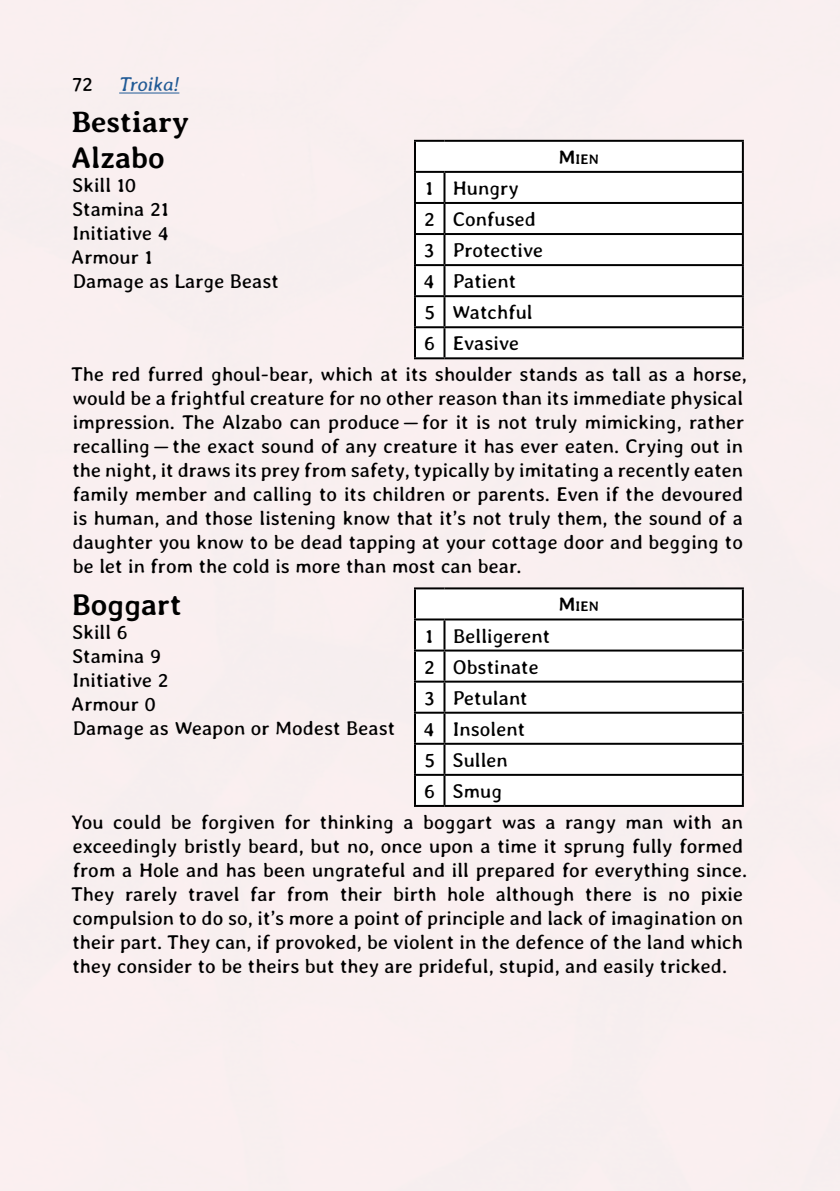
<style>
.page{position:relative;width:840px;height:1191px;background:#fff}
.page>*{position:absolute;margin:0;border:0;box-sizing:border-box;transform-origin:0 0}
.t1{font:700 30px "Averia Libre";color:#000}
.t2{font:700 30px "Averia Serif Libre";color:#000}
.t3{font:20px/24px "Averia Libre";color:#000}
.t4{font:italic 20px "Averia Libre";letter-spacing:-.01em;color:#225b96}
.t5{font:700 14px "Averia Libre";color:#000}
.s1{font-size:20px}
</style>
<div class="page">
<div style="left:0;top:0;width:839px;height:1191px;background:#f9eff0"></div>
<hr style="left:119px;top:92px;width:60px;height:1px;background:#225b96">
<svg style="left:416px;top:142px;width:325px;height:215px"></svg>
<hr style="left:414px;top:140px;width:30px;height:2px;background:#000">
<hr style="left:414px;top:142px;width:2px;height:29px;background:#000">
<hr style="left:444px;top:140px;width:299px;height:2px;background:#000">
<hr style="left:741px;top:142px;width:2px;height:29px;background:#000">
<hr style="left:414px;top:171px;width:30px;height:2px;background:#000">
<hr style="left:414px;top:173px;width:2px;height:29px;background:#000">
<hr style="left:444px;top:171px;width:299px;height:2px;background:#000">
<hr style="left:443px;top:173px;width:2px;height:29px;background:#000">
<hr style="left:741px;top:173px;width:2px;height:29px;background:#000">
<hr style="left:414px;top:202px;width:30px;height:2px;background:#000">
<hr style="left:414px;top:204px;width:2px;height:29px;background:#000">
<hr style="left:444px;top:202px;width:299px;height:2px;background:#000">
<hr style="left:443px;top:204px;width:2px;height:29px;background:#000">
<hr style="left:741px;top:204px;width:2px;height:29px;background:#000">
<hr style="left:414px;top:233px;width:30px;height:2px;background:#000">
<hr style="left:414px;top:235px;width:2px;height:29px;background:#000">
<hr style="left:444px;top:233px;width:299px;height:2px;background:#000">
<hr style="left:443px;top:235px;width:2px;height:29px;background:#000">
<hr style="left:741px;top:235px;width:2px;height:29px;background:#000">
<hr style="left:414px;top:264px;width:30px;height:2px;background:#000">
<hr style="left:414px;top:266px;width:2px;height:29px;background:#000">
<hr style="left:444px;top:264px;width:299px;height:2px;background:#000">
<hr style="left:443px;top:266px;width:2px;height:29px;background:#000">
<hr style="left:741px;top:266px;width:2px;height:29px;background:#000">
<hr style="left:414px;top:295px;width:30px;height:2px;background:#000">
<hr style="left:414px;top:297px;width:2px;height:29px;background:#000">
<hr style="left:444px;top:295px;width:299px;height:2px;background:#000">
<hr style="left:443px;top:297px;width:2px;height:29px;background:#000">
<hr style="left:741px;top:297px;width:2px;height:29px;background:#000">
<hr style="left:414px;top:326px;width:30px;height:2px;background:#000">
<hr style="left:414px;top:328px;width:2px;height:29px;background:#000">
<hr style="left:444px;top:326px;width:299px;height:2px;background:#000">
<hr style="left:443px;top:328px;width:2px;height:29px;background:#000">
<hr style="left:741px;top:328px;width:2px;height:29px;background:#000">
<hr style="left:414px;top:357px;width:30px;height:2px;background:#000">
<hr style="left:444px;top:357px;width:299px;height:2px;background:#000">
<svg style="left:416px;top:589px;width:325px;height:216px"></svg>
<hr style="left:414px;top:587px;width:30px;height:2px;background:#000">
<hr style="left:414px;top:589px;width:2px;height:29px;background:#000">
<hr style="left:444px;top:587px;width:299px;height:2px;background:#000">
<hr style="left:741px;top:589px;width:2px;height:29px;background:#000">
<hr style="left:414px;top:618px;width:30px;height:2px;background:#000">
<hr style="left:414px;top:620px;width:2px;height:29px;background:#000">
<hr style="left:444px;top:618px;width:299px;height:2px;background:#000">
<hr style="left:443px;top:620px;width:2px;height:29px;background:#000">
<hr style="left:741px;top:620px;width:2px;height:29px;background:#000">
<hr style="left:414px;top:649px;width:30px;height:2px;background:#000">
<hr style="left:414px;top:651px;width:2px;height:29px;background:#000">
<hr style="left:444px;top:649px;width:299px;height:2px;background:#000">
<hr style="left:443px;top:651px;width:2px;height:29px;background:#000">
<hr style="left:741px;top:651px;width:2px;height:29px;background:#000">
<hr style="left:414px;top:680px;width:30px;height:2px;background:#000">
<hr style="left:414px;top:682px;width:2px;height:29px;background:#000">
<hr style="left:444px;top:680px;width:299px;height:2px;background:#000">
<hr style="left:443px;top:682px;width:2px;height:29px;background:#000">
<hr style="left:741px;top:682px;width:2px;height:29px;background:#000">
<hr style="left:414px;top:711px;width:30px;height:2px;background:#000">
<hr style="left:414px;top:713px;width:2px;height:30px;background:#000">
<hr style="left:444px;top:711px;width:299px;height:2px;background:#000">
<hr style="left:443px;top:713px;width:2px;height:30px;background:#000">
<hr style="left:741px;top:713px;width:2px;height:30px;background:#000">
<hr style="left:414px;top:743px;width:30px;height:2px;background:#000">
<hr style="left:414px;top:745px;width:2px;height:29px;background:#000">
<hr style="left:444px;top:743px;width:299px;height:2px;background:#000">
<hr style="left:443px;top:745px;width:2px;height:29px;background:#000">
<hr style="left:741px;top:745px;width:2px;height:29px;background:#000">
<hr style="left:414px;top:774px;width:30px;height:2px;background:#000">
<hr style="left:414px;top:776px;width:2px;height:29px;background:#000">
<hr style="left:444px;top:774px;width:299px;height:2px;background:#000">
<hr style="left:443px;top:776px;width:2px;height:29px;background:#000">
<hr style="left:741px;top:776px;width:2px;height:29px;background:#000">
<hr style="left:414px;top:805px;width:30px;height:2px;background:#000">
<hr style="left:444px;top:805px;width:299px;height:2px;background:#000">
<p class="t3" style="left:72px;top:72px;width:22px">72</p>
<p class="t4" style="left:119px;top:72px;width:62px">Troika!</p>
<h1 class="t2" style="left:72px;top:105px;width:119px">Bestiary</h1>
<h1 class="t1" style="left:71px;top:140px;width:95px">Alzabo</h1>
<p class="t3" style="left:71px;top:173px;width:209px">Skill 10<br>Stamina 21<br>Initiative 4<br>Armour 1<br>Damage as Large Beast</p>
<p class="t5" style="left:558px;top:151px;width:40px"><span class="s1">M</span> IEN</p>
<p class="t3" style="left:425px;top:176px;width:95px">1 Hungry</p>
<p class="t3" style="left:424px;top:207px;width:113px">2 Confused</p>
<p class="t3" style="left:424px;top:238px;width:121px">3 Protective</p>
<p class="t3" style="left:423px;top:269px;width:94px">4 Patient</p>
<p class="t3" style="left:424px;top:300px;width:110px">5 Watchful</p>
<p class="t3" style="left:424px;top:331px;width:96px">6 Evasive</p>
<p class="t3" style="left:71px;top:362px;width:677px">The red furred ghoul-bear, which at its shoulder stands as tall as a horse,</p>
<p class="t3" style="left:72px;top:386px;width:673px;text-align:justify">would be a frightful creature for no other reason than its immediate physical impression. The Alzabo can produce — for it is not truly mimicking, rather recalling — the exact sound of any creature it has ever eaten. Crying out in the night, it draws its prey from safety, typically by imitating a recently eaten family member and calling to its children or parents. Even if the devoured is human, and those listening know that it’s not truly them, the sound of a daughter you know to be dead tapping at your cottage door and begging to be let in from the cold is more than most can bear.</p>
<h1 class="t1" style="left:72px;top:587px;width:111px">Boggart</h1>
<p class="t3" style="left:71px;top:620px;width:325px">Skill 6<br>Stamina 9<br>Initiative 2<br>Armour 0<br>Damage as Weapon or Modest Beast</p>
<p class="t5" style="left:558px;top:598px;width:40px"><span class="s1">M</span> IEN</p>
<p class="t3" style="left:425px;top:623px;width:126px">1 Belligerent</p>
<p class="t3" style="left:424px;top:654px;width:116px">2 Obstinate</p>
<p class="t3" style="left:424px;top:685px;width:105px">3 Petulant</p>
<p class="t3" style="left:423px;top:717px;width:103px">4 Insolent</p>
<p class="t3" style="left:424px;top:748px;width:85px">5 Sullen</p>
<p class="t3" style="left:424px;top:779px;width:79px">6 Smug</p>
<p class="t3" style="left:71px;top:810px;width:673px">You could be forgiven for thinking a boggart was a rangy man with an</p>
<p class="t3" style="left:71px;top:834px;width:677px">exceedingly bristly beard, but no, once upon a time it sprung fully formed from a Hole and has been ungrateful and ill prepared for everything since.<br>They rarely travel far from their birth hole although there is no pixie compulsion to do so, it’s more a point of principle and lack of imagination on their part. They can, if provoked, be violent in the defence of the land which they consider to be theirs but they are prideful, stupid, and easily tricked.</p>
</div>
